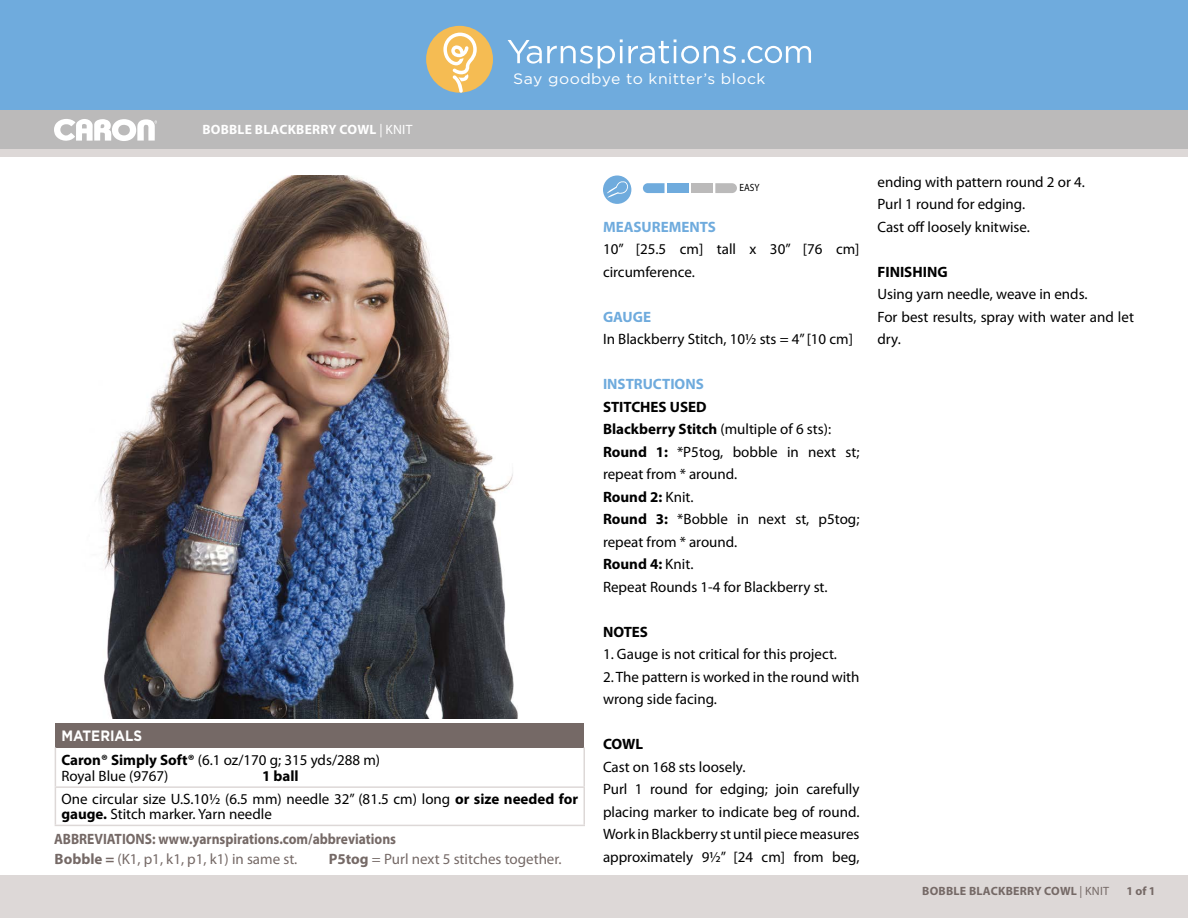
<style>
.page{position:relative;width:1188px;height:918px;background:#fff}
.page>*{position:absolute;margin:0;border:0;box-sizing:border-box;transform-origin:0 0}
.t1{font:15px/22.5px "Myriad Pro";color:#000}
.t2{font:700 15px/20.4px "Myriad Pro";color:#756966;scale:.9 1}
.t3{font:15px "Myriad Pro";color:#756966}
.t4{font:700 15px "Myriad Pro";color:#6fabdd}
.t5{font:15px "Gotham";letter-spacing:.03em;color:#fff;scale:1.05 1}
.t6{font:700 15px "Myriad Pro";color:#000}
.t7{font:700 15px "Gotham";color:#fff;scale:.9 1}
.t8{font:700 13.5px "Myriad Pro";letter-spacing:.02em;color:#fff}
.t9{font:700 12px "Myriad Pro";letter-spacing:.02em;color:#756966}
.t10{font:10.5px "Myriad Pro";color:#000;scale:.9 1}
.s1{font-weight:400}
.s2{font-weight:700}
</style>
<div class="page">
<div style="left:0;top:149px;width:1188px;height:769px;background:#ddd8d7"></div>
<div style="left:0;top:0;width:1188px;height:116px;background:#6fabdd"></div>
<div style="left:426px;top:26px;width:67px;height:67px;background:#f5bc53;border-radius:50%"></div>
<svg style="left:443px;top:33px;width:34px;height:60px"></svg>
<div style="left:0;top:158px;width:1188px;height:717px;background:#fff"></div>
<div style="left:0;top:111px;width:1188px;height:38px;background:#bbbaba"></div>
<svg style="left:508px;top:39px;width:228px;height:30px"></svg>
<svg style="left:742px;top:46px;width:69px;height:17px"></svg>
<svg style="left:54px;top:119px;width:103px;height:22px"></svg>
<img style="left:99px;top:176px;width:419px;height:542px">
<div style="left:55px;top:723px;width:529px;height:24px;background:#756966"></div>
<hr style="left:55px;top:747px;width:1px;height:39px;background:#ddd8d7">
<hr style="left:55px;top:788px;width:1px;height:37px;background:#ddd8d7">
<hr style="left:584px;top:747px;width:1px;height:39px;background:#ddd8d7">
<hr style="left:584px;top:788px;width:1px;height:37px;background:#ddd8d7">
<hr style="left:55px;top:786px;width:530px;height:2px;background:#ddd8d7">
<hr style="left:55px;top:825px;width:530px;height:1px;background:#ddd8d7">
<div style="left:603px;top:176px;width:28px;height:28px;background:#6fabdd;border-radius:50%"></div>
<svg style="left:603px;top:181px;width:25px;height:19px"></svg>
<svg style="left:643px;top:183px;width:22px;height:10px"></svg>
<div style="left:667px;top:183px;width:22px;height:10px;background:#6fabdd"></div>
<div style="left:691px;top:183px;width:22px;height:10px;background:#bbbaba"></div>
<svg style="left:715px;top:183px;width:22px;height:10px"></svg>
<p class="t8" style="left:202px;top:120px;width:212px">BOBBLE BLACKBERRY COWL <span class="s1">| KNIT</span></p>
<p class="t5" style="left:513px;top:71px;width:242px">Say goodbye to knitter’s block</p>
<p class="t10" style="left:739px;top:181px;width:24px">EASY</p>
<p class="t7" style="left:61px;top:727px;width:91px">MATERIALS</p>
<p class="t1" style="left:61px;top:751px;width:320px;line-height:16.5px"><span class="s2">Caron® Simply Soft®</span> (6.1 oz/170 g; 315 yds/288 m)<br>Royal Blue (9767)</p>
<p class="t1" style="left:61px;top:764px;width:518px;line-height:23.2px;text-indent:201px"><span class="s2">1 ball<br></span>One circular size U.S.10½ (6.5 mm) needle 32” (81.5 cm) long <span class="s2">or size needed for</span></p>
<p class="t1" style="left:61px;top:803px;width:212px"><span class="s2">gauge.</span> Stitch marker. Yarn needle</p>
<p class="t2" style="left:54px;top:828px;width:382px">ABBREVIATIONS: www.yarnspirations.com/abbreviations<br>Bobble = <span class="s1">(K1, p1, k1, p1, k1) in same st.</span></p>
<p class="t3" style="left:329px;top:850px;width:234px"><span class="s2">P5tog</span> = Purl next 5 stitches together.</p>
<p class="t4" style="left:603px;top:217px;width:115px">MEASUREMENTS</p>
<p class="t1" style="left:603px;top:238px;width:258px">10” [25.5 cm] tall x 30” [76 cm] circumference.</p>
<p class="t4" style="left:603px;top:307px;width:50px">GAUGE</p>
<p class="t1" style="left:603px;top:328px;width:252px">In Blackberry Stitch, 10½ sts = 4” [10 cm]</p>
<p class="t4" style="left:603px;top:374px;width:102px">INSTRUCTIONS</p>
<p class="t1" style="left:603px;top:395px;width:258px"><span class="s2">STITCHES USED<br>Blackberry Stitch</span> (multiple of 6 sts):<br><span class="s2">Round 1:</span> *P5tog, bobble in next st; repeat from * around.<br><span class="s2">Round 2:</span> Knit.<br><span class="s2">Round 3:</span> *Bobble in next st, p5tog; repeat from * around.<br><span class="s2">Round 4:</span> Knit.<br>Repeat Rounds 1-4 for Blackberry st.</p>
<p class="t6" style="left:603px;top:622px;width:47px">NOTES</p>
<p class="t1" style="left:603px;top:643px;width:236px">1. Gauge is not critical for this project.</p>
<p class="t1" style="left:603px;top:665px;width:258px">2. The pattern is worked in the round with wrong side facing.</p>
<p class="t6" style="left:603px;top:734px;width:42px">COWL</p>
<p class="t1" style="left:603px;top:755px;width:258px">Cast on 168 sts loosely.<br>Purl 1 round for edging; join carefully placing marker to indicate beg of round.<br>Work in Blackberry st until piece measures approximately 9½” [24 cm] from beg,</p>
<p class="t1" style="left:878px;top:170px;width:209px">ending with pattern round 2 or 4.<br>Purl 1 round for edging.<br>Cast off loosely knitwise.</p>
<p class="t6" style="left:878px;top:262px;width:72px">FINISHING</p>
<p class="t1" style="left:878px;top:283px;width:258px">Using yarn needle, weave in ends.<br>For best results, spray with water and let dry.</p>
<p class="t9" style="left:922px;top:883px;width:188px">BOBBLE BLACKBERRY COWL <span class="s1">| KNIT</span></p>
<p class="t9" style="left:1126px;top:883px;width:31px">1 of 1</p>
</div>
